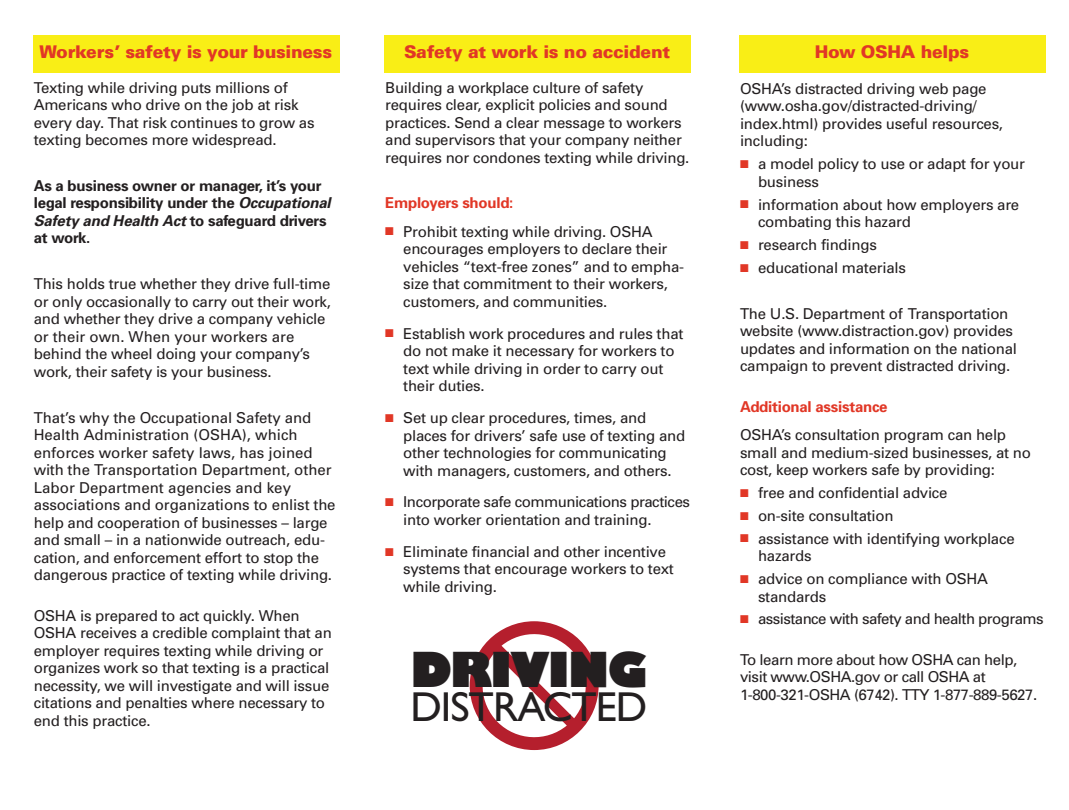
<style>
.page{position:relative;width:1069px;height:810px;background:#fff}
.page>*{position:absolute;margin:0;border:0;box-sizing:border-box;transform-origin:0 0}
.t1{font:800 47.25px "Gill Sans";color:#231f20}
.t2{font:42px "Gill Sans";letter-spacing:-.025em;color:#231f20}
.t3{font:900 17.5px "Univers";letter-spacing:-.015em;color:#e13726}
.t4{font:15px/17.5px "Univers";letter-spacing:-.015em;color:#231f20}
.t5{font:700 15px/17.5px "Univers";letter-spacing:-.015em;color:#231f20}
.t6{font:15px "Univers";letter-spacing:-.035em;color:#231f20}
.t7{font:700 15px "Univers";letter-spacing:-.015em;color:#e13726}
.s1{font-style:italic}
.s2{color:#e13726}
</style>
<div class="page">
<svg style="left:469px;top:621px;width:129px;height:129px"></svg>
<div style="left:34px;top:35px;width:306px;height:37px;background:#f9ee16"></div>
<div style="left:384px;top:35px;width:306px;height:37px;background:#f9ee16"></div>
<div style="left:739px;top:35px;width:306px;height:37px;background:#f9ee16"></div>
<p class="t3" style="left:39px;top:45px;width:294px">Workers’ safety is your business</p>
<p class="t4" style="left:34px;top:80px;width:282px">Texting while driving puts millions of Americans who drive on the job at risk every day. That risk continues to grow as texting becomes more widespread.</p>
<p class="t5" style="left:34px;top:178px;width:300px">As a business owner or manager, it’s your legal responsibility under the <span class="s1">Occupational Safety and Health Act</span> to safeguard drivers at work.</p>
<p class="t4" style="left:34px;top:277px;width:299px">This holds true whether they drive full-time or only occasionally to carry out their work, and whether they drive a company vehicle or their own. When your workers are behind the wheel doing your company’s work, their safety is your business.</p>
<p class="t4" style="left:34px;top:410px;width:303px">That’s why the Occupational Safety and Health Administration (OSHA), which enforces worker safety laws, has joined with the Transportation Department, other Labor Department agencies and key associations and organizations to enlist the help and cooperation of businesses – large and small – in a nationwide outreach, edu&shy;cation, and enforcement effort to stop the dangerous practice of texting while driving.</p>
<p class="t4" style="left:34px;top:608px;width:299px">OSHA is prepared to act quickly. When OSHA receives a credible complaint that an employer requires texting while driving or organizes work so that texting is a practical necessity, we will investigate and will issue citations and penalties where necessary to end this practice.</p>
<p class="t3" style="left:404px;top:45px;width:267px">Safety at work is no accident</p>
<p class="t4" style="left:385px;top:80px;width:306px">Building a workplace culture of safety requires clear, explicit policies and sound practices. Send a clear message to workers and supervisors that your company neither requires nor condones texting while driving.</p>
<p class="t7" style="left:385px;top:198px;width:130px">Employers should:</p>
<p class="t4" style="left:403px;top:224px;width:282px;text-indent:-18px"><span class="s2">■</span> Prohibit texting while driving. OSHA encourages employers to declare their vehicles “text-free zones” and to empha&shy;size that commitment to their workers, customers, and communities.</p>
<p class="t4" style="left:403px;top:326px;width:281px;text-indent:-18px"><span class="s2">■</span> Establish work procedures and rules that do not make it necessary for workers to text while driving in order to carry out their duties.</p>
<p class="t4" style="left:403px;top:410px;width:283px;text-indent:-18px"><span class="s2">■</span> Set up clear procedures, times, and places for drivers’ safe use of texting and other technologies for communicating with managers, customers, and others.</p>
<p class="t4" style="left:403px;top:495px;width:288px;text-indent:-18px"><span class="s2">■</span> Incorporate safe communications practices into worker orientation and training.</p>
<p class="t4" style="left:403px;top:544px;width:272px;text-indent:-18px"><span class="s2">■</span> Eliminate financial and other incentive systems that encourage workers to text while driving.</p>
<h1 class="t1" style="left:410px;top:640px;width:239px">DRIVING</h1>
<h2 class="t2" style="left:410px;top:682px;width:238px">DISTRACTED</h2>
<p class="t3" style="left:814px;top:45px;width:156px">How OSHA helps</p>
<p class="t4" style="left:740px;top:81px;width:264px">OSHA’s distracted driving web page (www.osha.gov/distracted-driving/ index.html) provides useful resources, including:</p>
<p class="t4" style="left:758px;top:157px;width:268px;text-indent:-18px"><span class="s2">■</span> a model policy to use or adapt for your business</p>
<p class="t4" style="left:758px;top:197px;width:263px;text-indent:-18px"><span class="s2">■</span> information about how employers are combating this hazard</p>
<p class="t4" style="left:740px;top:237px;width:138px"><span class="s2">■</span> research findings</p>
<p class="t4" style="left:740px;top:260px;width:167px"><span class="s2">■</span> educational materials</p>
<p class="t4" style="left:740px;top:306px;width:278px">The U.S. Department of Transportation website (www.distraction.gov) provides updates and information on the national campaign to prevent distracted driving.</p>
<p class="t7" style="left:740px;top:401px;width:149px">Additional assistance</p>
<p class="t4" style="left:740px;top:427px;width:292px">OSHA’s consultation program can help small and medium-sized businesses, at no cost, keep workers safe by providing:</p>
<p class="t4" style="left:740px;top:485px;width:209px"><span class="s2">■</span> free and confidential advice</p>
<p class="t4" style="left:740px;top:508px;width:155px"><span class="s2">■</span> on-site consultation</p>
<p class="t4" style="left:758px;top:531px;width:258px;text-indent:-18px"><span class="s2">■</span> assistance with identifying workplace hazards</p>
<p class="t4" style="left:758px;top:571px;width:231px;text-indent:-18px"><span class="s2">■</span> advice on compliance with OSHA standards</p>
<p class="t6" style="left:740px;top:614px;width:305px"><span class="s2">■</span> assistance with safety and health programs</p>
<p class="t4" style="left:740px;top:652px;width:298px">To learn more about how OSHA can help, visit www.OSHA.gov or call OSHA at<br>1-800-321-OSHA (6742). TTY 1-877-889-5627.</p>
</div>
